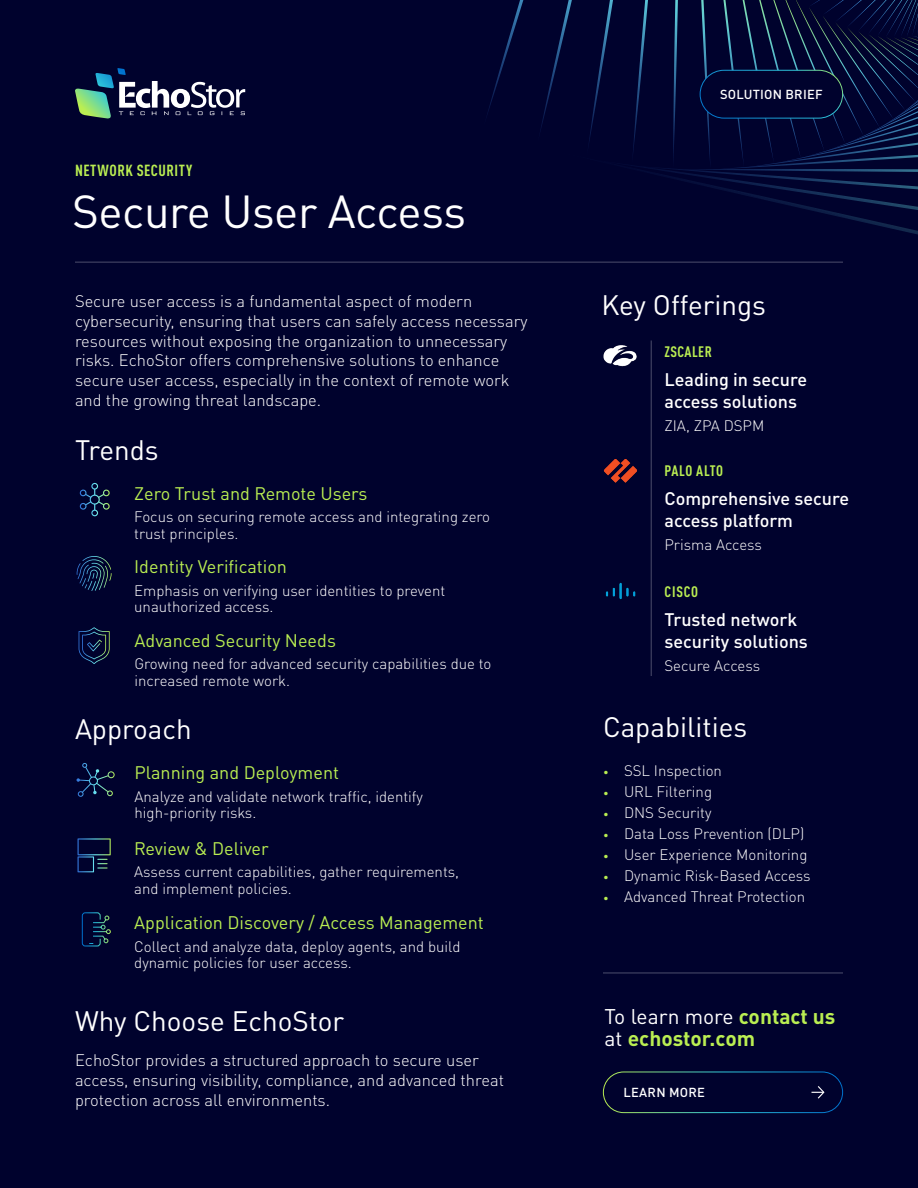
<style>
.page{position:relative;width:918px;height:1188px;background:#00022d}
.page>*{position:absolute;margin:0;border:0;box-sizing:border-box;transform-origin:0 0}
.t1{font:45.6px "DIN Pro";letter-spacing:-.01em;color:#fff}
.t2{font:27.75px "DIN Pro";color:#fff}
.t3{font:700 21px/22.5px "DIN Pro";color:#baee52}
.t4{font:18px "DIN Pro";color:#baee52}
.t5{font:500 18px/21.6px "DIN Pro";color:#fff}
.t6{font:300 16.5px/19.8px "DIN Pro";color:#fff}
.t7{font:700 condensed 15.9px "DIN Pro";letter-spacing:.03em;color:#baee52}
.t8{font:300 15px/16.5px "DIN Pro";color:#fff}
.t9{font:700 condensed 15px "DIN Pro";letter-spacing:.03em;color:#baee52}
.t10{font:500 12.9px "DIN Pro";letter-spacing:.02em;color:#fff}
.s1{font-size:10.5px;color:#baee52}
.s2{font-weight:400;color:#fff}
</style>
<div class="page">
<svg style="left:537px;top:261px;width:306px;height:1px"></svg>
<svg style="left:487px;top:0;width:431px;height:235px"></svg>
<svg style="left:75px;top:68px;width:170px;height:50px"></svg>
<div style="left:700px;top:70px;width:143px;height:48px;background:#00022d;border-radius:24px"></div>
<div style="left:700px;top:70px;width:143px;height:48px;border:1px solid #fff;border-radius:24px"></div>
<hr style="left:75px;top:262px;width:768px;height:1px;background:#4d4e6c">
<hr style="left:603px;top:973px;width:240px;height:1px;background:#4d4e6c">
<hr style="left:651px;top:341px;width:1px;height:335px;background:#4d4e6c">
<div style="left:603px;top:1072px;width:240px;height:41px;border:1px solid #fff;border-radius:20px"></div>
<svg style="left:812px;top:1086px;width:13px;height:13px"></svg>
<svg style="left:76px;top:763px;width:39px;height:34px"></svg>
<svg style="left:77px;top:556px;width:34px;height:35px"></svg>
<svg style="left:79px;top:627px;width:31px;height:37px"></svg>
<svg style="left:79px;top:483px;width:31px;height:33px"></svg>
<svg style="left:78px;top:838px;width:33px;height:34px"></svg>
<svg style="left:82px;top:912px;width:29px;height:35px"></svg>
<img style="left:603px;top:345px;width:34px;height:22px">
<img style="left:604px;top:459px;width:33px;height:24px">
<img style="left:605px;top:582px;width:31px;height:18px">
<p class="t7" style="left:75px;top:159px;width:119px">NETWORK SECURITY</p>
<p class="t1" style="left:72px;top:176px;width:395px">Secure User Access</p>
<p class="t6" style="left:75px;top:290px;width:454px">Secure user access is a fundamental aspect of modern cybersecurity, ensuring that users can safely access necessary resources without exposing the organization to unnecessary risks. EchoStor offers comprehensive solutions to enhance secure user access, especially in the context of remote work and the growing threat landscape.</p>
<p class="t2" style="left:75px;top:428px;width:85px">Trends</p>
<p class="t4" style="left:134px;top:479px;width:235px">Zero Trust and Remote Users</p>
<p class="t8" style="left:134px;top:507px;width:357px">Focus on securing remote access and integrating zero trust principles.</p>
<p class="t4" style="left:134px;top:553px;width:154px">Identity Verification</p>
<p class="t8" style="left:134px;top:581px;width:313px">Emphasis on verifying user identities to prevent unauthorized access.</p>
<p class="t4" style="left:135px;top:626px;width:203px">Advanced Security Needs</p>
<p class="t8" style="left:135px;top:655px;width:358px">Growing need for advanced security capabilities due to increased remote work.</p>
<p class="t2" style="left:75px;top:708px;width:118px">Approach</p>
<p class="t4" style="left:135px;top:759px;width:206px">Planning and Deployment</p>
<p class="t8" style="left:135px;top:787px;width:290px">Analyze and validate network traffic, identify high-priority risks.</p>
<p class="t4" style="left:134px;top:834px;width:136px">Review &amp; Deliver</p>
<p class="t8" style="left:134px;top:862px;width:326px">Assess current capabilities, gather requirements, and implement policies.</p>
<p class="t4" style="left:134px;top:908px;width:351px">Application Discovery / Access Management</p>
<p class="t8" style="left:134px;top:937px;width:328px">Collect and analyze data, deploy agents, and build dynamic policies for user access.</p>
<p class="t2" style="left:75px;top:999px;width:271px">Why Choose EchoStor</p>
<p class="t6" style="left:75px;top:1049px;width:431px">EchoStor provides a structured approach to secure user access, ensuring visibility, compliance, and advanced threat protection across all environments.</p>
<p class="t10" style="left:720px;top:84px;width:104px">SOLUTION BRIEF</p>
<p class="t2" style="left:602px;top:283px;width:166px">Key Offerings</p>
<p class="t9" style="left:665px;top:340px;width:49px">ZSCALER</p>
<p class="t5" style="left:665px;top:367px;width:144px">Leading in secure access solutions</p>
<p class="t8" style="left:665px;top:416px;width:101px">ZIA, ZPA DSPM</p>
<p class="t9" style="left:665px;top:459px;width:60px">PALO ALTO</p>
<p class="t5" style="left:665px;top:486px;width:186px">Comprehensive secure access platform</p>
<p class="t8" style="left:665px;top:535px;width:99px">Prisma Access</p>
<p class="t9" style="left:665px;top:580px;width:35px">CISCO</p>
<p class="t5" style="left:665px;top:607px;width:145px">Trusted network security solutions</p>
<p class="t8" style="left:665px;top:656px;width:97px">Secure Access</p>
<p class="t2" style="left:603px;top:705px;width:146px">Capabilities</p>
<p class="t8" style="left:603px;top:761px;width:121px"><span class="s1">•</span> SSL Inspection</p>
<p class="t8" style="left:603px;top:782px;width:111px"><span class="s1">•</span> URL Filtering</p>
<p class="t8" style="left:603px;top:803px;width:110px"><span class="s1">•</span> DNS Security</p>
<p class="t8" style="left:603px;top:824px;width:203px"><span class="s1">•</span> Data Loss Prevention (DLP)</p>
<p class="t8" style="left:603px;top:845px;width:206px"><span class="s1">•</span> User Experience Monitoring</p>
<p class="t8" style="left:603px;top:866px;width:209px"><span class="s1">•</span> Dynamic Risk-Based Access</p>
<p class="t8" style="left:603px;top:887px;width:204px"><span class="s1">•</span> Advanced Threat Protection</p>
<p class="t3" style="left:605px;top:1002px;width:232px"><span class="s2">To learn more</span> contact us <span class="s2">at</span> echostor.com</p>
<p class="t10" style="left:624px;top:1082px;width:83px">LEARN MORE</p>
</div>
